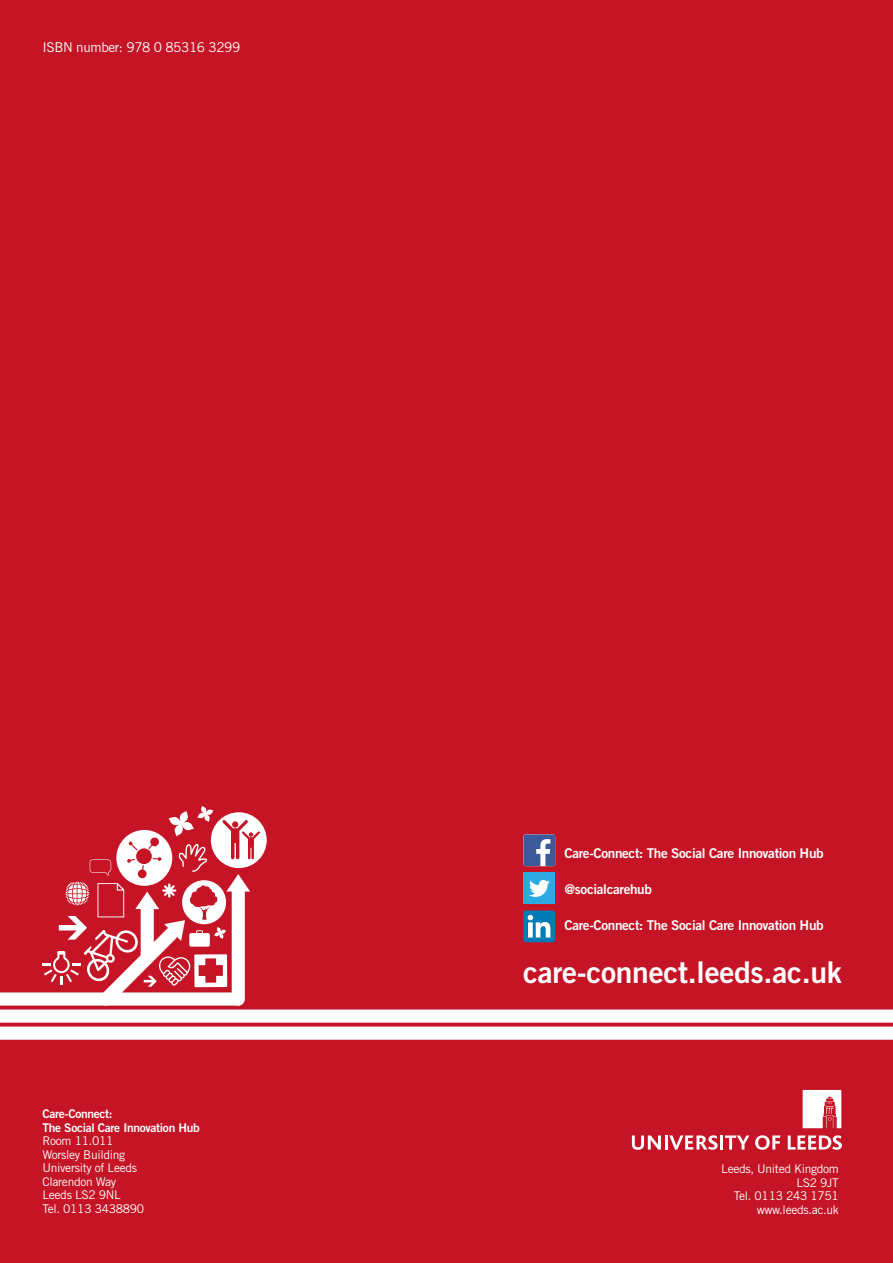
<style>
.page{position:relative;width:893px;height:1263px;background:#c41425}
.page>*{position:absolute;margin:0;border:0;box-sizing:border-box;transform-origin:0 0}
.t1{font:30px "Trade Gothic LT Std Bd 2";letter-spacing:-.01em;color:#fff}
.t2{font:13.5px "Trade Gothic LT Std Bd 2";letter-spacing:-.025em;color:#fff}
.t3{font:13.5px "Trade Gothic LT Std";letter-spacing:-.03em;color:#fff}
.t4{font:12px/13.5px "Trade Gothic LT Std";letter-spacing:-.025em;color:#fff;text-align:right}
.t5{font:12px/13.5px "Trade Gothic LT Std Bd 2";letter-spacing:-.025em;color:#fff}
</style>
<div class="page">
<svg style="left:803px;top:1090px;width:38px;height:38px"></svg>
<svg style="left:632px;top:1135px;width:29px;height:15px"></svg>
<hr style="left:665px;top:1135px;width:3px;height:14px;background:#fff">
<svg style="left:669px;top:1135px;width:49px;height:15px"></svg>
<hr style="left:720px;top:1135px;width:3px;height:14px;background:#fff">
<svg style="left:725px;top:1135px;width:24px;height:14px"></svg>
<svg style="left:755px;top:1135px;width:26px;height:15px"></svg>
<svg style="left:788px;top:1135px;width:54px;height:15px"></svg>
<svg style="left:0;top:806px;width:893px;height:234px"></svg>
<p class="t3" style="left:43px;top:39px;width:199px">ISBN number: 978 0 85316 3299</p>
<p class="t5" style="left:43px;top:1107px;width:159px">Care-Connect:<br>The Social Care Innovation Hub</p>
<p class="t4" style="left:43px;top:1134px;width:103px;text-align:left">Room 11.011<br>Worsley Building<br>University of Leeds<br>Clarendon Way<br>Leeds LS2 9NL<br>Tel. 0113 3438890</p>
<p class="t2" style="left:564px;top:845px;width:261px">Care-Connect: The Social Care Innovation Hub</p>
<p class="t2" style="left:564px;top:881px;width:89px">@socialcarehub</p>
<p class="t2" style="left:564px;top:917px;width:261px">Care-Connect: The Social Care Innovation Hub</p>
<h1 class="t1" style="left:523px;top:954px;width:320px">care-connect.leeds.ac.uk</h1>
<p class="t4" style="left:721px;top:1162px;width:119px">Leeds, United Kingdom<br>LS2 9JT<br>Tel. 0113 243 1751 www.leeds.ac.uk</p>
</div>
